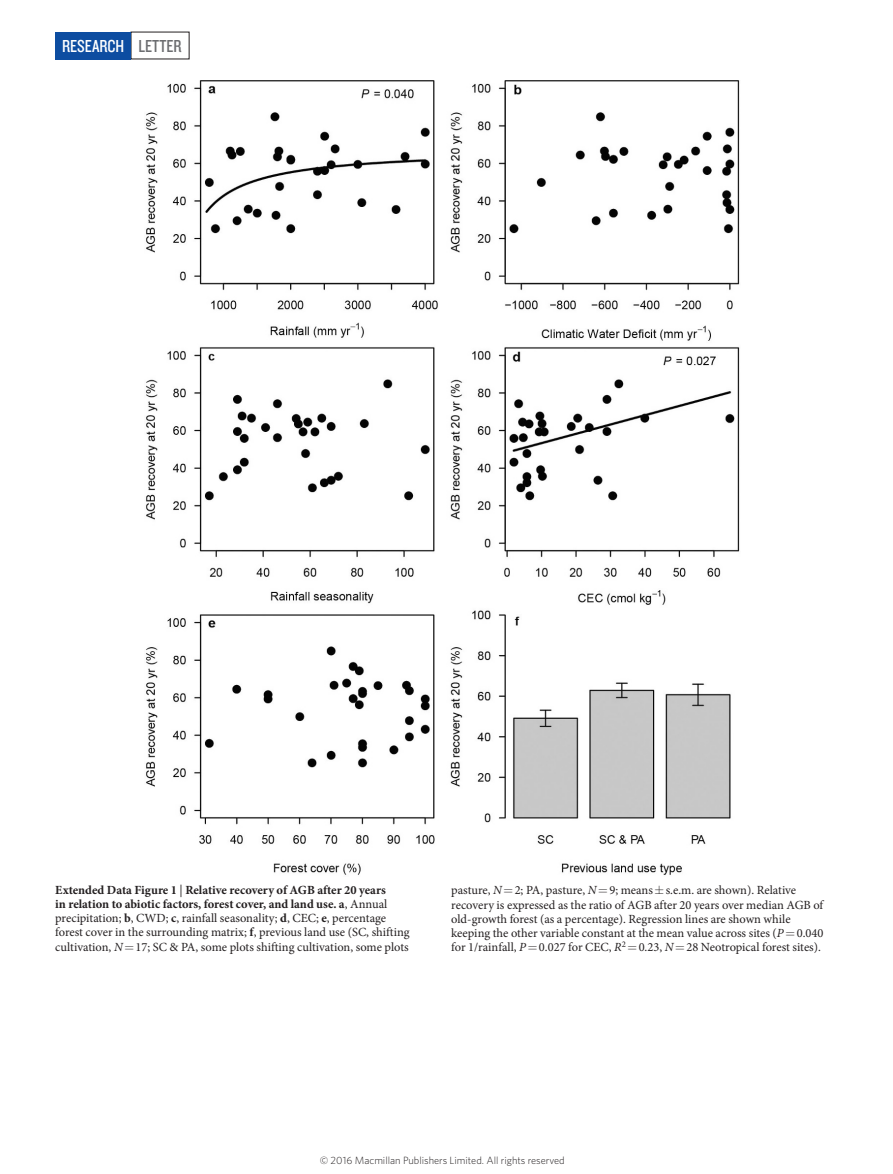
<style>
.page{position:relative;width:893px;height:1174px;background:#fff}
.page>*{position:absolute;margin:0;border:0;box-sizing:border-box;transform-origin:0 0}
.t1{font:18px "Knockout 29 Junior Ltweight";color:#fff}
.t2{font:12.45px/14.2px "Minion Pro";color:#231f20}
.t3{font:300 10.5px "Whitney";color:#231f20}
.s1{color:#6c6d70}
.s2{font-weight:700}
.s3{font-style:italic}
</style>
<div class="page">
<div style="left:55px;top:32px;width:76px;height:27px;background:#0d4da1"></div>
<img style="left:146px;top:81px;width:594px;height:794px">
<h1 class="t1" style="left:62px;top:34px;width:121px">RESEARCH <span class="s1">LETTER</span></h1>
<p class="t2" style="left:55px;top:882px;width:356px"><span class="s2">Extended Data Figure 1</span> | <span class="s2">Relative recovery of AGB after 20 years<br>in relation to abiotic factors, forest cover, and land use. a</span>, Annual precipitation; <span class="s2">b</span>, CWD; <span class="s2">c</span>, rainfall seasonality; <span class="s2">d</span>, CEC; <span class="s2">e</span>, percentage forest cover in the surrounding matrix; <span class="s2">f</span>, previous land use (SC, shifting cultivation, <span class="s3">N</span> 17; SC &amp; PA, some plots shifting cultivation, some plots</p>
<p class="t2" style="left:451px;top:883px;width:374px">pasture, <span class="s3">N</span> 2; PA, pasture, <span class="s3">N</span> 9; means s.e.m. are shown). Relative recovery is expressed as the ratio of AGB after 20 years over median AGB of old-growth forest (as a percentage). Regression lines are shown while keeping the other variable constant at the mean value across sites (<span class="s3">P</span> 0.040 for 1/rainfall, <span class="s3">P</span> 0.027 for CEC, <span class="s3">R</span><sup>2</sup> 0.23, <span class="s3">N</span> 28 Neotropical forest sites).</p>
<p class="t3" style="left:320px;top:1153px;width:247px">© 2016 Macmillan Publishers Limited. All rights reserved</p>
</div>
